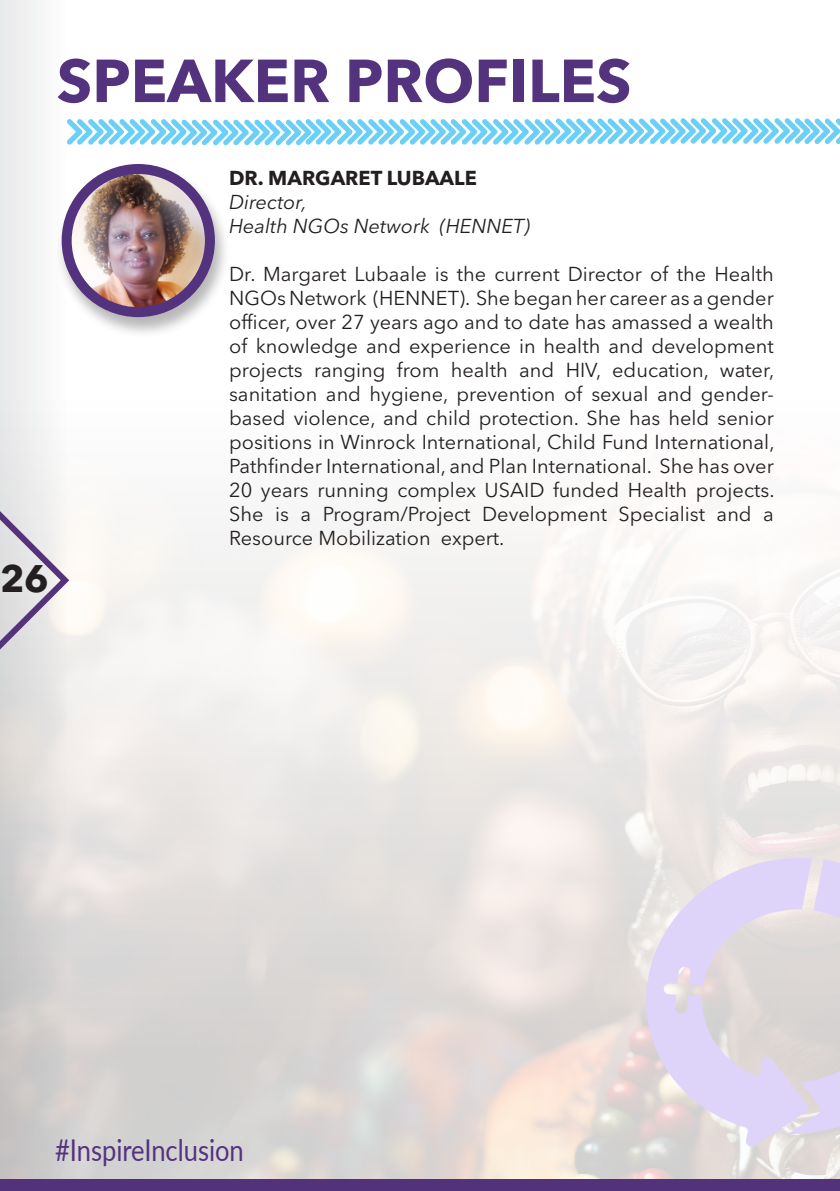
<style>
.page{position:relative;width:840px;height:1191px;background:#fff}
.page>*{position:absolute;margin:0;border:0;box-sizing:border-box;transform-origin:0 0}
.t1{font:700 60px "Avenir Next LT Pro";color:#54337e}
.t2{font:700 38px "Avenir Next LT Pro";color:#231f20}
.t3{font:30px "Lato";color:#54337e;scale:.85 1}
.t4{font:20px/24px "Avenir Next LT Pro";color:#231f20;text-align:justify}
.t5{font:italic 20px "Avenir Next LT Pro";color:#231f20}
.t6{font:700 20px "Avenir Next LT Pro";color:#231f20}
</style>
<div class="page">
<div style="left:0;top:0;width:270px;height:1191px;background:linear-gradient(to right,#f5f5f6,#fff)"></div>
<svg style="left:67px;top:118px;width:772px;height:27px"></svg>
<img style="left:0;top:336px;width:839px;height:843px">
<svg style="left:0;top:421px;width:73px;height:318px"></svg>
<div style="left:0;top:1179px;width:839px;height:12px;background:#52337b"></div>
<svg style="left:811px;top:859px;width:28px;height:275px;background:#dcd6e1"></svg>
<svg style="left:642px;top:855px;width:169px;height:292px;background:#e0d8e6"></svg>
<div style="left:55px;top:163px;width:175px;height:175px;background:#231f20;opacity:.32"></div>
<img style="left:67px;top:169px;width:143px;height:143px;border-radius:72px">
<div style="left:62px;top:164px;width:153px;height:153px;border:10px solid #54337e;border-radius:50%"></div>
<p class="t1" style="left:57px;top:44px;width:576px">SPEAKER PROFILES</p>
<h2 class="t2" style="left:0;top:556px;width:50px">26</h2>
<p class="t6" style="left:229px;top:166px;width:249px">DR. MARGARET LUBAALE</p>
<p class="t5" style="left:229px;top:190px;width:79px">Director,</p>
<p class="t5" style="left:229px;top:214px;width:302px">Health NGOs Network (HENNET)</p>
<p class="t4" style="left:229px;top:262px;width:546px">Dr. Margaret Lubaale is the current Director of the Health NGOs Network (HENNET). She began her career as a gender officer, over 27 years ago and to date has amassed a wealth of knowledge and experience in health and development projects ranging from health and HIV, education, water, sanitation and hygiene, prevention of sexual and gender&shy;based violence, and child protection. She has held senior positions in Winrock International, Child Fund International, Pathfinder International, and Plan International. She has over 20 years running complex USAID funded Health projects.<br>She is a Program/Project Development Specialist and a Resource Mobilization expert.</p>
<p class="t3" style="left:55px;top:1128px;width:223px">#InspireInclusion</p>
</div>
